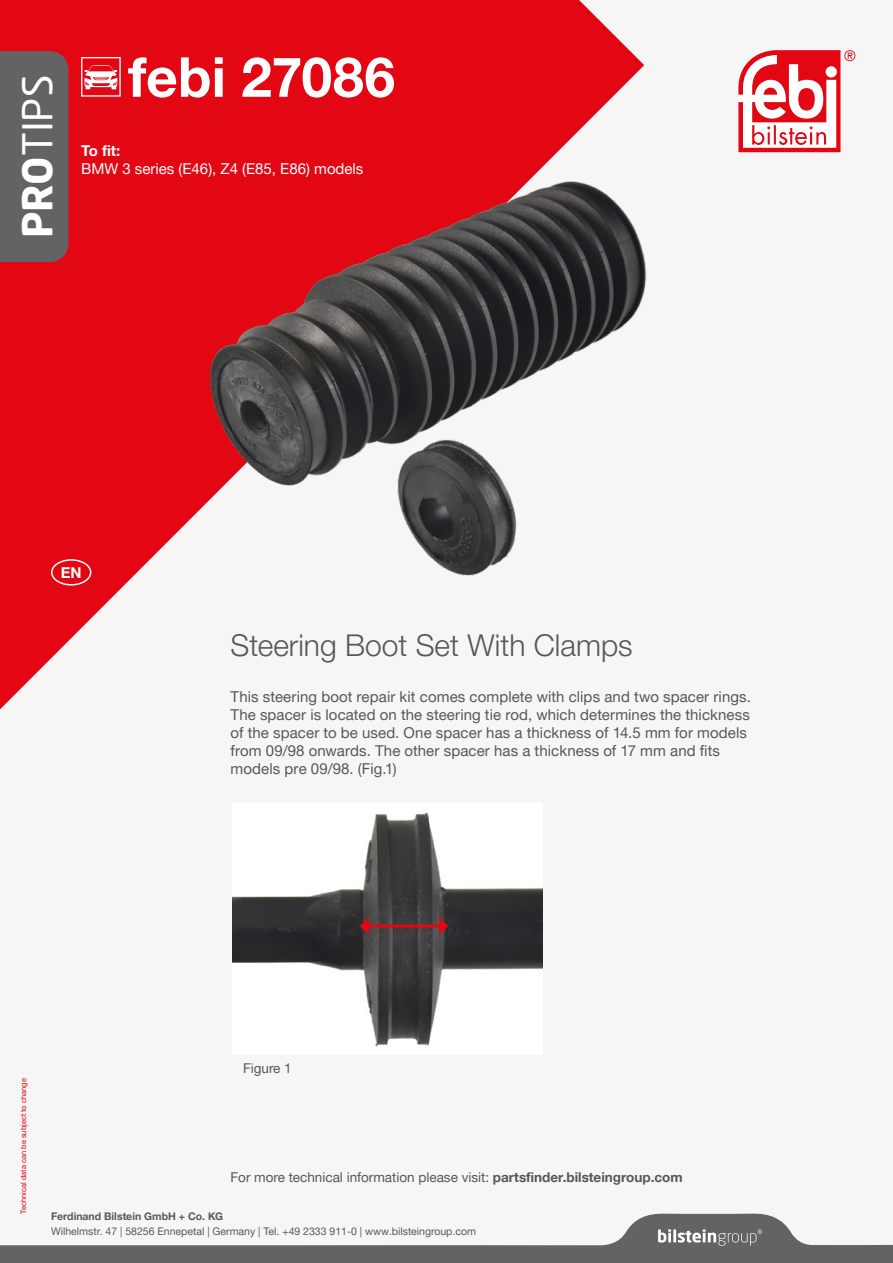
<style>
.page{position:relative;width:893px;height:1263px;background:#f6f6f6}
.page>*{position:absolute;margin:0;border:0;box-sizing:border-box;transform-origin:0 0}
.t1{font:700 55.2px "Helvetica Neue World 75";color:#fff}
.t2{font:40.65px "Neo Sans Pro";color:#fff}
.t3{font:30px "Helvetica Neue World 45 Lt";color:#575756}
.t4{font:15px/18px "Helvetica Neue World 55 Roman";letter-spacing:.005em;color:#575756}
.t5{font:15px "Helvetica Neue World 55 Roman";color:#fff}
.t6{font:700 15px "Helvetica Neue World 75";color:#fff}
.t7{font:13.5px "Helvetica Neue World 55 Roman";color:#575756}
.t8{font:10.5px "Helvetica Neue World 55 Roman";color:#5d5654}
.t9{font:700 10.5px "Helvetica Neue World 75";color:#5d5654}
.t10{font:7.5px "Helvetica Neue World 55 Roman";color:#e30613}
.s1{font-weight:700}
.s2{font-family:"Helvetica Neue World 75";font-weight:700}
</style>
<div class="page">
<svg style="left:0;top:0;width:644px;height:710px;fill:#e30613"></svg>
<div style="left:0;top:51px;width:69px;height:211px;background:#646363"></div>
<svg style="left:738px;top:50px;width:117px;height:102px"></svg>
<svg style="left:0;top:1213px;width:893px;height:50px"></svg>
<div style="left:51px;top:559px;width:40px;height:26px;border:2px solid #fff;border-radius:50%"></div>
<svg style="left:81px;top:57px;width:40px;height:40px"></svg>
<img style="left:196px;top:169px;width:451px;height:420px">
<img style="left:233px;top:812px;width:310px;height:235px">
<hr style="left:366px;top:924px;width:76px;height:3px;background:#e30613">
<svg style="left:360px;top:917px;width:9px;height:18px"></svg>
<svg style="left:439px;top:917px;width:10px;height:18px"></svg>
<h2 class="t2" style="left:13px;top:238px;width:165px;rotate:-90deg"><span class="s1">PRO</span>TIPS</h2>
<h1 class="t1" style="left:128px;top:45px;width:269px">febi 27086</h1>
<p class="t6" style="left:81px;top:142px;width:41px">To fit:</p>
<p class="t5" style="left:81px;top:160px;width:284px">BMW 3 series (E46), Z4 (E85, E86) models</p>
<p class="t6" style="left:61px;top:564px;width:22px">EN</p>
<h3 class="t3" style="left:231px;top:628px;width:404px">Steering Boot Set With Clamps</h3>
<p class="t4" style="left:231px;top:688px;width:522px">This steering boot repair kit comes complete with clips and two spacer rings.<br>The spacer is located on the steering tie rod, which determines the thickness of the spacer to be used. One spacer has a thickness of 14.5 mm for models from 09/98 onwards. The other spacer has a thickness of 17 mm and fits models pre 09/98. (Fig.1)</p>
<p class="t7" style="left:243px;top:1060px;width:50px">Figure 1</p>
<p class="t10" style="left:19px;top:1213px;width:137px;rotate:-90deg">Technical data can be subject to change</p>
<p class="t7" style="left:231px;top:1169px;width:454px">For more technical information please visit: <span class="s2">partsfinder.bilsteingroup.com</span></p>
<p class="t9" style="left:51px;top:1210px;width:174px">Ferdinand Bilstein GmbH + Co. KG</p>
<p class="t8" style="left:51px;top:1225px;width:426px">Wilhelmstr. 47 | 58256 Ennepetal | Germany | Tel. +49 2333 911-0 | www.bilsteingroup.com</p>
</div>
